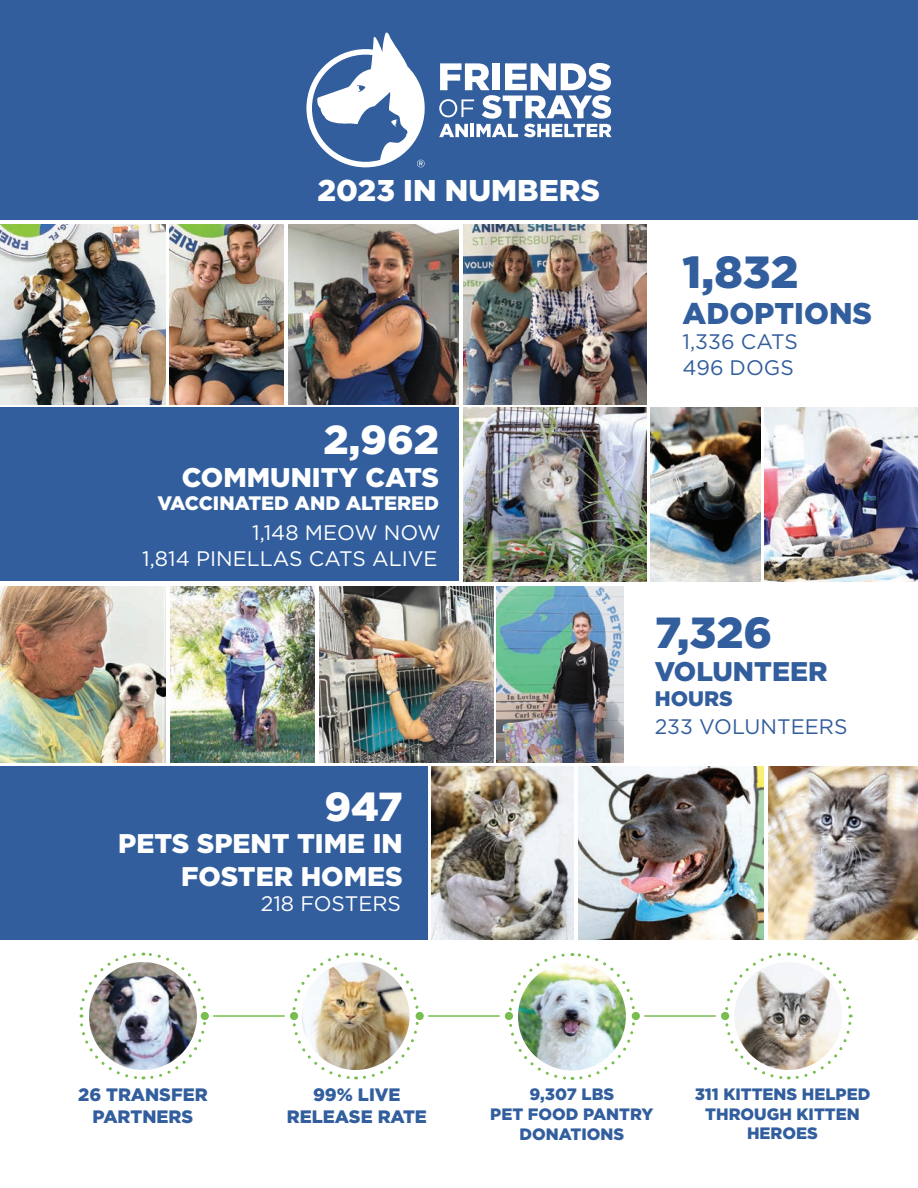
<style>
.page{position:relative;width:918px;height:1188px;background:#fff}
.page>*{position:absolute;margin:0;border:0;box-sizing:border-box;transform-origin:0 0}
.t1{font:900 45px "Gotham";color:#325e9e}
.t2{font:900 43.5px "Gotham";color:#325e9e}
.t3{font:900 40.5px "Gotham";color:#fff}
.t4{font:900 30px "Gotham";color:#fff}
.t5{font:900 30px "Gotham";color:#325e9e}
.t6{font:900 27px/32.4px "Gotham";color:#fff;text-align:right}
.t7{font:900 27px "Gotham";color:#325e9e}
.t8{font:21px "Gotham";color:#fff}
.t9{font:21px "Gotham";color:#325e9e}
.t10{font:900 21px "Gotham";color:#325e9e}
.t11{font:900 19.5px "Gotham";color:#fff}
.t12{font:900 18px/21.6px "Gotham";color:#325e9e;text-align:center}
.t13{font:900 16.5px/19.5px "Gotham";color:#325e9e;text-align:center}
</style>
<div class="page">
<div style="left:0;top:767px;width:427px;height:173px;background:#325e9e"></div>
<div style="left:0;top:0;width:918px;height:219px;background:#325e9e"></div>
<svg style="left:439px;top:63px;width:173px;height:74px"></svg>
<svg style="left:306px;top:32px;width:119px;height:135px"></svg>
<img style="left:0;top:224px;width:165px;height:180px">
<img style="left:0;top:586px;width:165px;height:177px">
<img style="left:464px;top:408px;width:183px;height:173px">
<img style="left:579px;top:767px;width:185px;height:173px">
<img style="left:169px;top:224px;width:115px;height:180px">
<img style="left:171px;top:586px;width:143px;height:177px">
<img style="left:651px;top:408px;width:109px;height:173px">
<img style="left:497px;top:586px;width:127px;height:177px">
<img style="left:432px;top:767px;width:141px;height:173px">
<img style="left:288px;top:224px;width:171px;height:180px">
<img style="left:319px;top:586px;width:174px;height:177px">
<img style="left:464px;top:224px;width:183px;height:180px">
<img style="left:765px;top:408px;width:153px;height:173px">
<img style="left:768px;top:767px;width:150px;height:173px">
<div style="left:0;top:408px;width:459px;height:173px;background:#325e9e"></div>
<img style="left:79px;top:952px;width:129px;height:128px">
<div style="left:201px;top:1013px;width:7px;height:6px;background:#77be4e;border-radius:50%"></div>
<div style="left:201px;top:1012px;width:8px;height:8px;border:2px solid #77be4e;border-radius:50%"></div>
<img style="left:291px;top:952px;width:129px;height:128px">
<div style="left:290px;top:1012px;width:8px;height:8px;border:2px solid #77be4e;border-radius:50%"></div>
<hr style="left:213px;top:1015px;width:72px;height:2px;background:#77be4e">
<div style="left:416px;top:1013px;width:7px;height:6px;background:#77be4e;border-radius:50%"></div>
<div style="left:416px;top:1012px;width:8px;height:8px;border:2px solid #77be4e;border-radius:50%"></div>
<div style="left:505px;top:1012px;width:8px;height:8px;border:2px solid #77be4e;border-radius:50%"></div>
<hr style="left:428px;top:1015px;width:72px;height:2px;background:#77be4e">
<img style="left:506px;top:953px;width:133px;height:127px">
<div style="left:632px;top:1012px;width:8px;height:8px;border:2px solid #77be4e;border-radius:50%"></div>
<svg style="left:722px;top:952px;width:131px;height:128px"></svg>
<div style="left:721px;top:1012px;width:8px;height:8px;border:2px solid #77be4e;border-radius:50%"></div>
<hr style="left:644px;top:1015px;width:72px;height:2px;background:#77be4e">
<p class="t4" style="left:317px;top:173px;width:284px">2023 IN NUMBERS</p>
<p class="t3" style="left:323px;top:416px;width:117px">2,962</p>
<p class="t6" style="left:182px;top:460px;width:259px">COMMUNITY CATS</p>
<p class="t11" style="left:157px;top:492px;width:283px">VACCINATED AND ALTERED</p>
<p class="t8" style="left:252px;top:519px;width:190px">1,148 MEOW NOW</p>
<p class="t8" style="left:142px;top:545px;width:297px">1,814 PINELLAS CATS ALIVE</p>
<p class="t3" style="left:324px;top:783px;width:80px">947</p>
<p class="t6" style="left:118px;top:827px;width:286px">PETS SPENT TIME IN<br>FOSTER HOMES</p>
<p class="t8" style="left:261px;top:891px;width:142px">218 FOSTERS</p>
<p class="t1" style="left:683px;top:246px;width:118px">1,832</p>
<p class="t5" style="left:683px;top:296px;width:191px">ADOPTIONS</p>
<p class="t9" style="left:683px;top:328px;width:117px">1,336 CATS</p>
<p class="t9" style="left:683px;top:354px;width:113px">496 DOGS</p>
<p class="t2" style="left:655px;top:608px;width:119px">7,326</p>
<p class="t7" style="left:655px;top:656px;width:174px">VOLUNTEER</p>
<p class="t10" style="left:655px;top:686px;width:80px">HOURS</p>
<p class="t9" style="left:655px;top:713px;width:194px">233 VOLUNTEERS</p>
<p class="t12" style="left:78px;top:1084px;width:131px">26 TRANSFER<br>PARTNERS</p>
<p class="t12" style="left:287px;top:1084px;width:142px">99% LIVE<br>RELEASE RATE</p>
<p class="t13" style="left:530px;top:1084px;width:86px">9,307 LBS</p>
<p class="t13" style="left:490px;top:1104px;width:165px">PET FOOD PANTRY</p>
<p class="t13" style="left:520px;top:1124px;width:106px">DONATIONS</p>
<p class="t13" style="left:695px;top:1084px;width:177px">311 KITTENS HELPED<br>THROUGH KITTEN<br>HEROES</p>
</div>
